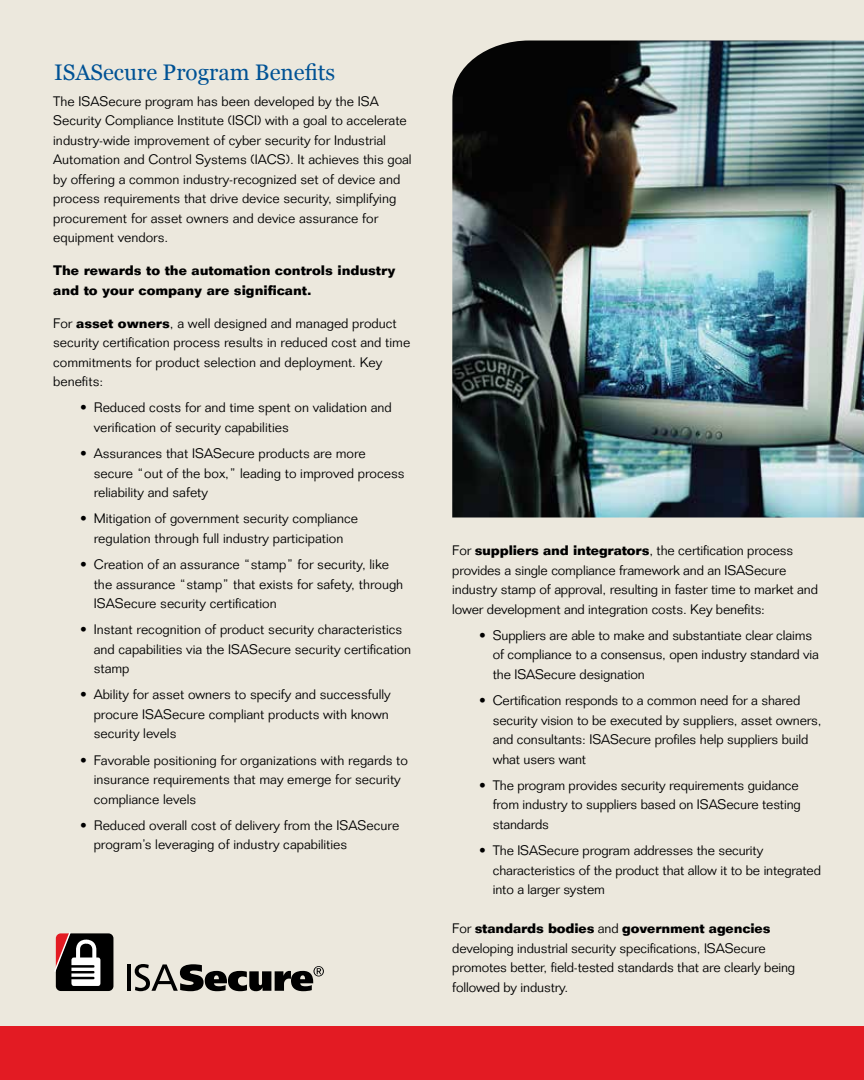
<style>
.page{position:relative;width:864px;height:1080px;background:#ece8dd}
.page>*{position:absolute;margin:0;border:0;box-sizing:border-box;transform-origin:0 0}
.t1{font:22.5px "Georgia";color:#005295}
.t2{font:300 13.5px/19.5px "Folio";color:#000}
.t3{font:700 13.5px/19.5px "Folio";color:#000}
.s1{font-weight:700}
</style>
<div class="page">
<div style="left:0;top:1027px;width:864px;height:53px;background:#e31b23"></div>
<img style="left:452px;top:40px;width:412px;height:478px">
<hr style="left:127px;top:964px;width:4px;height:27px;background:#000">
<svg style="left:54px;top:932px;width:59px;height:59px;background:#5b4f4f"></svg>
<svg style="left:135px;top:964px;width:189px;height:27px"></svg>
<h1 class="t1" style="left:54px;top:59px;width:283px">ISASecure Program Benefits</h1>
<p class="t2" style="left:53px;top:91px;width:360px">The ISASecure program has been developed by the ISA Security Compliance Institute (ISCI) with a goal to accelerate industry-wide improvement of cyber security for Industrial Automation and Control Systems (IACS). It achieves this goal by offering a common industry-recognized set of device and process requirements that drive device security, simplifying procurement for asset owners and device assurance for equipment vendors.</p>
<p class="t3" style="left:53px;top:260px;width:344px">The rewards to the automation controls industry and to your company are significant.</p>
<p class="t2" style="left:53px;top:313px;width:359px">For <span class="s1">asset owners</span>, a well designed and managed product security certification process results in reduced cost and time commitments for product selection and deployment. Key benefits:</p>
<p class="t2" style="left:94px;top:398px;width:300px;text-indent:-14px">• Reduced costs for and time spent on validation and verification of security capabilities</p>
<p class="t2" style="left:94px;top:444px;width:312px;text-indent:-14px">• Assurances that ISASecure products are more secure “out of the box,” leading to improved process reliability and safety</p>
<p class="t2" style="left:80px;top:509px;width:279px;text-align:center">• Mitigation of government security compliance regulation through full industry participation</p>
<p class="t2" style="left:94px;top:555px;width:311px;text-indent:-14px">• Creation of an assurance “stamp” for security, like the assurance “stamp” that exists for safety, through<br>ISASecure security certification</p>
<p class="t2" style="left:94px;top:620px;width:319px;text-indent:-14px">• Instant recognition of product security characteristics and capabilities via the ISASecure security certification stamp</p>
<p class="t2" style="left:94px;top:685px;width:299px;text-indent:-14px">• Ability for asset owners to specify and successfully procure ISASecure compliant products with known security levels</p>
<p class="t2" style="left:94px;top:750px;width:316px;text-indent:-14px">• Favorable positioning for organizations with regards to insurance requirements that may emerge for security compliance levels</p>
<p class="t2" style="left:94px;top:815px;width:307px;text-indent:-14px">• Reduced overall cost of delivery from the ISASecure program’s leveraging of industry capabilities</p>
<p class="t2" style="left:452px;top:541px;width:367px">For <span class="s1">suppliers and integrators</span>, the certification process provides a single compliance framework and an ISASecure industry stamp of approval, resulting in faster time to market and lower development and integration costs. Key benefits:</p>
<p class="t2" style="left:493px;top:626px;width:328px;text-indent:-14px">• Suppliers are able to make and substantiate clear claims of compliance to a consensus, open industry standard via the ISASecure designation</p>
<p class="t2" style="left:493px;top:691px;width:330px;text-indent:-14px">• Certification responds to a common need for a shared security vision to be executed by suppliers, asset owners, and consultants: ISASecure profiles help suppliers build what users want</p>
<p class="t2" style="left:493px;top:775px;width:310px;text-indent:-14px">• The program provides security requirements guidance from industry to suppliers based on ISASecure testing standards</p>
<p class="t2" style="left:493px;top:841px;width:330px;text-indent:-14px">• The ISASecure program addresses the security characteristics of the product that allow it to be integrated into a larger system</p>
<p class="t2" style="left:452px;top:919px;width:344px">For <span class="s1">standards bodies</span> and <span class="s1">government agencies </span>developing industrial security specifications, ISASecure promotes better, field-tested standards that are clearly being followed by industry.</p>
</div>
